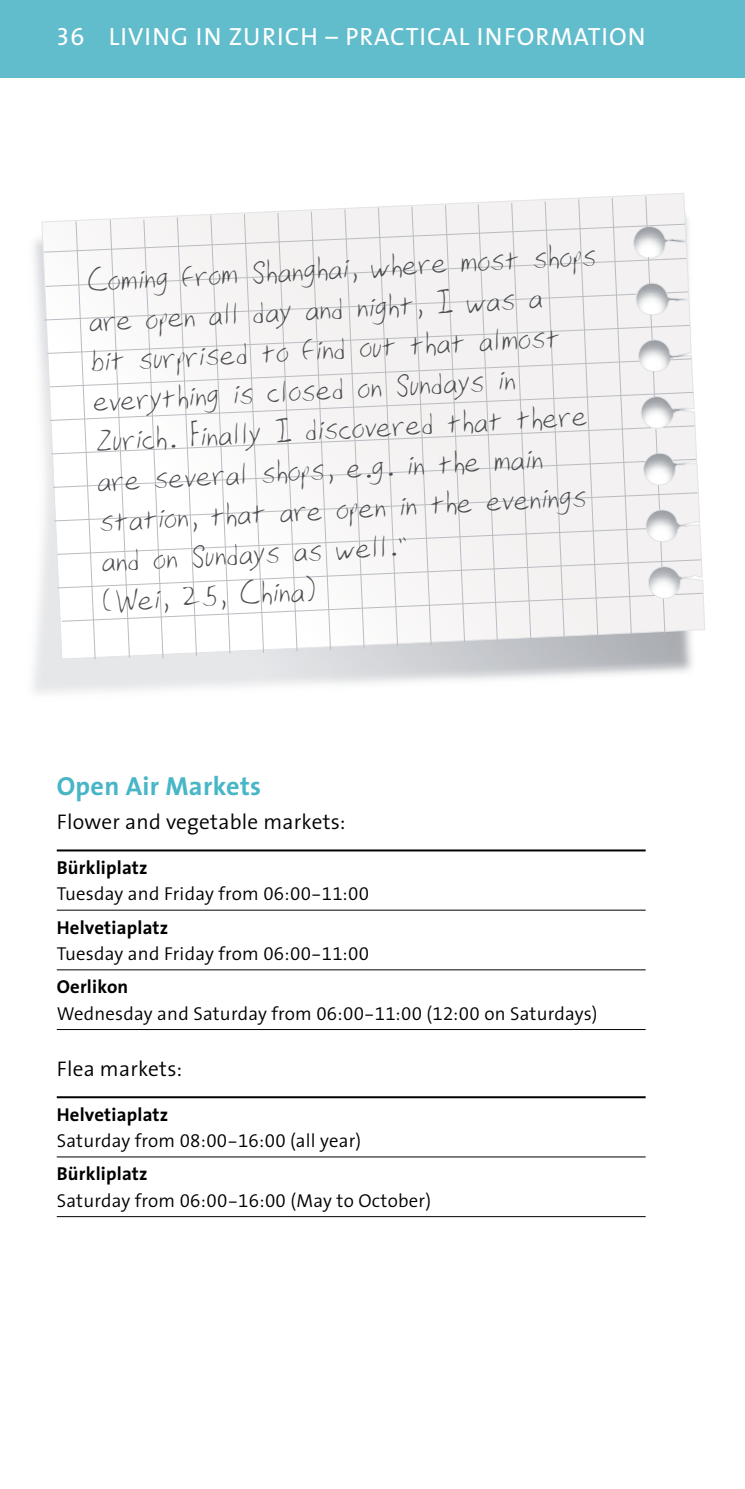
<style>
.page{position:relative;width:745px;height:1489px;background:#fff}
.page>*{position:absolute;margin:0;border:0;box-sizing:border-box;transform-origin:0 0}
.t1{font:27.5px/40px "Eric";color:#4b4d50}
.t2{font:700 26.25px "The Sans";letter-spacing:.01em;color:#48b6c6}
.t3{font:25px "The Sans";letter-spacing:.04em;color:#fff}
.t4{font:300 21.25px "The Sans";letter-spacing:.01em;color:#000}
.t5{font:300 18.75px/26.2px "The Sans";letter-spacing:.01em;color:#000}
.s1{font-family:"The Sans Caps"}
.s2{font-weight:700}
.s3{font-family:"The Sans Semi Light Expert";font-weight:400}
</style>
<div class="page">
<hr style="left:57px;top:849px;width:588px;height:2px;background:#000">
<hr style="left:57px;top:909px;width:588px;height:1px;background:#000">
<hr style="left:57px;top:969px;width:588px;height:1px;background:#000">
<hr style="left:57px;top:1028px;width:588px;height:1px;background:#000">
<hr style="left:57px;top:1096px;width:588px;height:2px;background:#000">
<hr style="left:57px;top:1156px;width:588px;height:1px;background:#000">
<hr style="left:57px;top:1215px;width:588px;height:1px;background:#000">
<svg style="left:43px;top:196px;width:659px;height:464px"></svg>
<div style="left:0;top:0;width:744px;height:78px;background:#61bccc"></div>
<p class="t3" style="left:57px;top:16px;width:63px"><span class="s1">36</span> LIVI</p>
<p class="t3" style="left:152px;top:16px;width:494px">NG I N ZURICH – PRACTICAL INFORMATION</p>
<p class="t1" style="left:85px;top:262px;width:511px;rotate:-3deg">Coming from Shanghai, where most shops are open all day and night, I was a<br>bit surprised to find out that almost everything is closed on Sundays in<br>Zurich. Finally I discovered that there are several shops, e.g. in the main station, that are open in the evenings and on Sundays as well.”<br>(Wei, 25, China)</p>
<p class="t2" style="left:57px;top:763px;width:206px">Open Air Markets</p>
<p class="t4" style="left:57px;top:804px;width:290px">Flower and vegetable markets:</p>
<p class="t5" style="left:57px;top:853px;width:313px"><span class="s2">Bürkliplatz<br></span>Tuesday and Friday from <span class="s3">06:00-11:00</span></p>
<p class="t5" style="left:57px;top:913px;width:313px"><span class="s2">Helvetiaplatz<br></span>Tuesday and Friday from <span class="s3">06:00-11:00</span></p>
<p class="t5" style="left:57px;top:973px;width:542px"><span class="s2">Oerlikon<br></span>Wednesday and Saturday from <span class="s3">06:00-11:00</span> (<span class="s3">12:00</span> on Saturdays)</p>
<p class="t4" style="left:57px;top:1050px;width:127px">Flea markets:</p>
<p class="t5" style="left:57px;top:1100px;width:306px"><span class="s2">Helvetiaplatz<br></span>Saturday from <span class="s3">08:00-16:00</span> (all year)</p>
<p class="t5" style="left:57px;top:1160px;width:375px"><span class="s2">Bürkliplatz<br></span>Saturday from <span class="s3">06:00-16:00</span> (May to October)</p>
</div>
